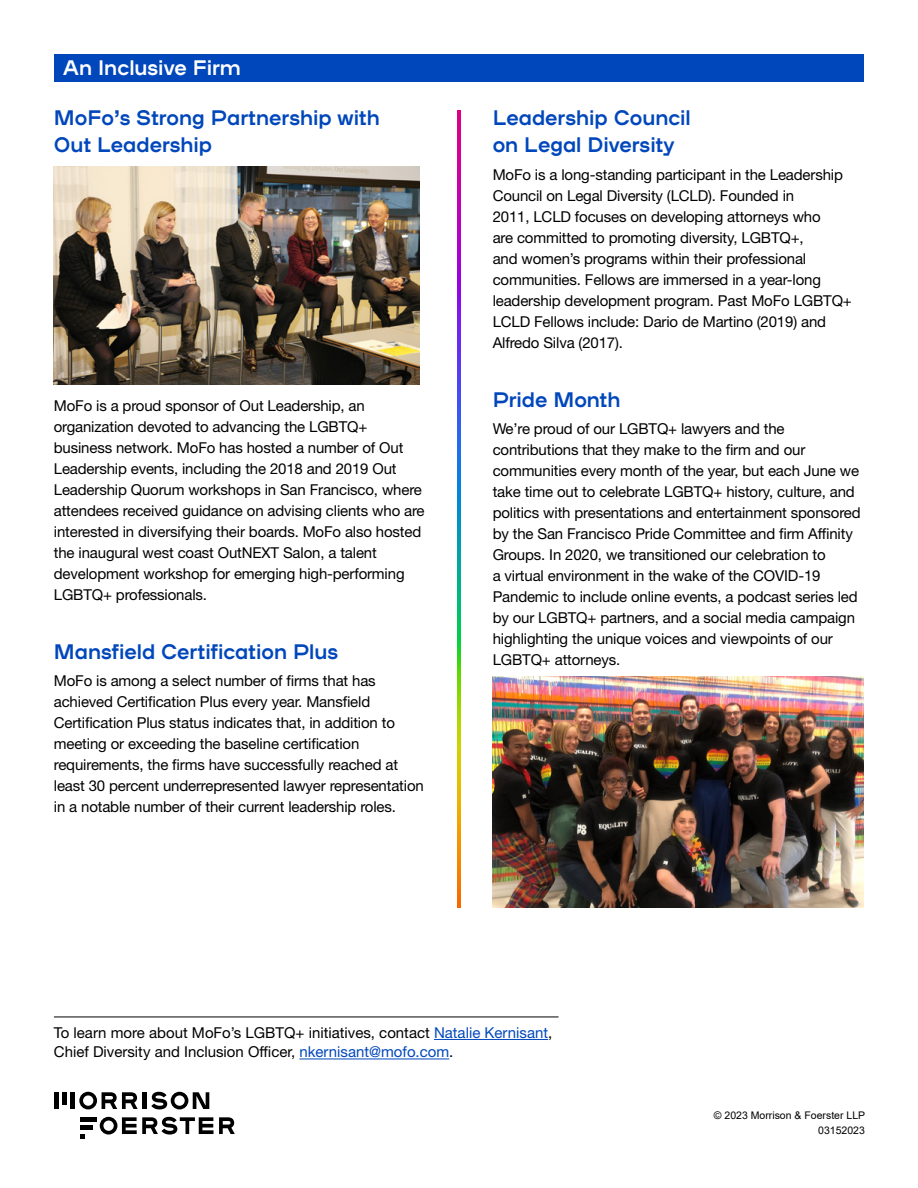
<style>
.page{position:relative;width:918px;height:1188px;background:#fff}
.page>*{position:absolute;margin:0;border:0;box-sizing:border-box;transform-origin:0 0}
.t1{font:700 21px/27px "Mo Fo Plaax";color:#0047bb}
.t2{font:700 21px "Mo Fo Plaax";color:#fff}
.t3{font:15px/21px "Helvetica Neue LT Std";letter-spacing:-.01em;color:#000}
.t4{font:10.5px/15px "Arial";color:#000;text-align:right}
.s1{color:#0047bb}
</style>
<div class="page">
<hr style="left:54px;top:1017px;width:505px;height:1px;background:#000">
<hr style="left:434px;top:1039px;width:114px;height:1px;background:#0047bb">
<hr style="left:299px;top:1059px;width:150px;height:1px;background:#0047bb">
<svg style="left:80px;top:1134px;width:4px;height:4px"></svg>
<hr style="left:80px;top:1126px;width:12px;height:4px;background:#000">
<div style="left:80px;top:1117px;width:17px;height:5px;background:#000"></div>
<svg style="left:100px;top:1117px;width:135px;height:18px"></svg>
<hr style="left:54px;top:1092px;width:4px;height:17px;background:#000">
<div style="left:62px;top:1092px;width:5px;height:13px;background:#000"></div>
<hr style="left:71px;top:1092px;width:4px;height:17px;background:#000">
<div style="left:142px;top:1092px;width:5px;height:17px;background:#000"></div>
<svg style="left:79px;top:1092px;width:59px;height:17px"></svg>
<svg style="left:151px;top:1092px;width:58px;height:17px"></svg>
<img style="left:458px;top:111px;width:2px;height:797px">
<img style="left:493px;top:676px;width:371px;height:232px">
<img style="left:54px;top:167px;width:366px;height:218px">
<div style="left:54px;top:54px;width:810px;height:27px;background:#0047bc"></div>
<h1 class="t2" style="left:63px;top:53px;width:180px">An Inclusive Firm</h1>
<h1 class="t1" style="left:54px;top:104px;width:328px">MoFo’s Strong Partnership with<br>Out Leadership</h1>
<p class="t3" style="left:54px;top:395px;width:372px">MoFo is a proud sponsor of Out Leadership, an organization devoted to advancing the LGBTQ+ business network. MoFo has hosted a number of Out Leadership events, including the 2018 and 2019 Out Leadership Quorum workshops in San Francisco, where attendees received guidance on advising clients who are interested in diversifying their boards. MoFo also hosted the inaugural west coast OutNEXT Salon, a talent development workshop for emerging high-performing LGBTQ+ professionals.</p>
<h1 class="t1" style="left:54px;top:637px;width:286px">Mansfield Certification Plus</h1>
<p class="t3" style="left:54px;top:670px;width:372px">MoFo is among a select number of firms that has achieved Certification Plus every year. Mansfield Certification Plus status indicates that, in addition to meeting or exceeding the baseline certification requirements, the firms have successfully reached at least 30 percent underrepresented lawyer representation in a notable number of their current leadership roles.</p>
<h1 class="t1" style="left:493px;top:104px;width:200px">Leadership Council on Legal Diversity</h1>
<p class="t3" style="left:493px;top:164px;width:361px">MoFo is a long-standing participant in the Leadership Council on Legal Diversity (LCLD). Founded in<br>2011, LCLD focuses on developing attorneys who<br>are committed to promoting diversity, LGBTQ+,<br>and women’s programs within their professional communities. Fellows are immersed in a year-long leadership development program. Past MoFo LGBTQ+ LCLD Fellows include: Dario de Martino (2019) and Alfredo Silva (2017).</p>
<h1 class="t1" style="left:493px;top:385px;width:129px">Pride Month</h1>
<p class="t3" style="left:493px;top:418px;width:370px">We’re proud of our LGBTQ+ lawyers and the contributions that they make to the firm and our communities every month of the year, but each June we take time out to celebrate LGBTQ+ history, culture, and politics with presentations and entertainment sponsored by the San Francisco Pride Committee and firm Affinity Groups. In 2020, we transitioned our celebration to<br>a virtual environment in the wake of the COVID-19<br>Pandemic to include online events, a podcast series led by our LGBTQ+ partners, and a social media campaign highlighting the unique voices and viewpoints of our LGBTQ+ attorneys.</p>
<p class="t3" style="left:54px;top:1023px;width:500px;line-height:19.5px">To learn more about MoFo’s LGBTQ+ initiatives, contact <span class="s1">Natalie Kernisant</span>,<br>Chief Diversity and Inclusion Officer, <span class="s1">nkernisant@mofo.com</span>.</p>
<p class="t4" style="left:714px;top:1108px;width:153px">© 2023 Morrison &amp; Foerster LLP<br>03152023</p>
</div>
